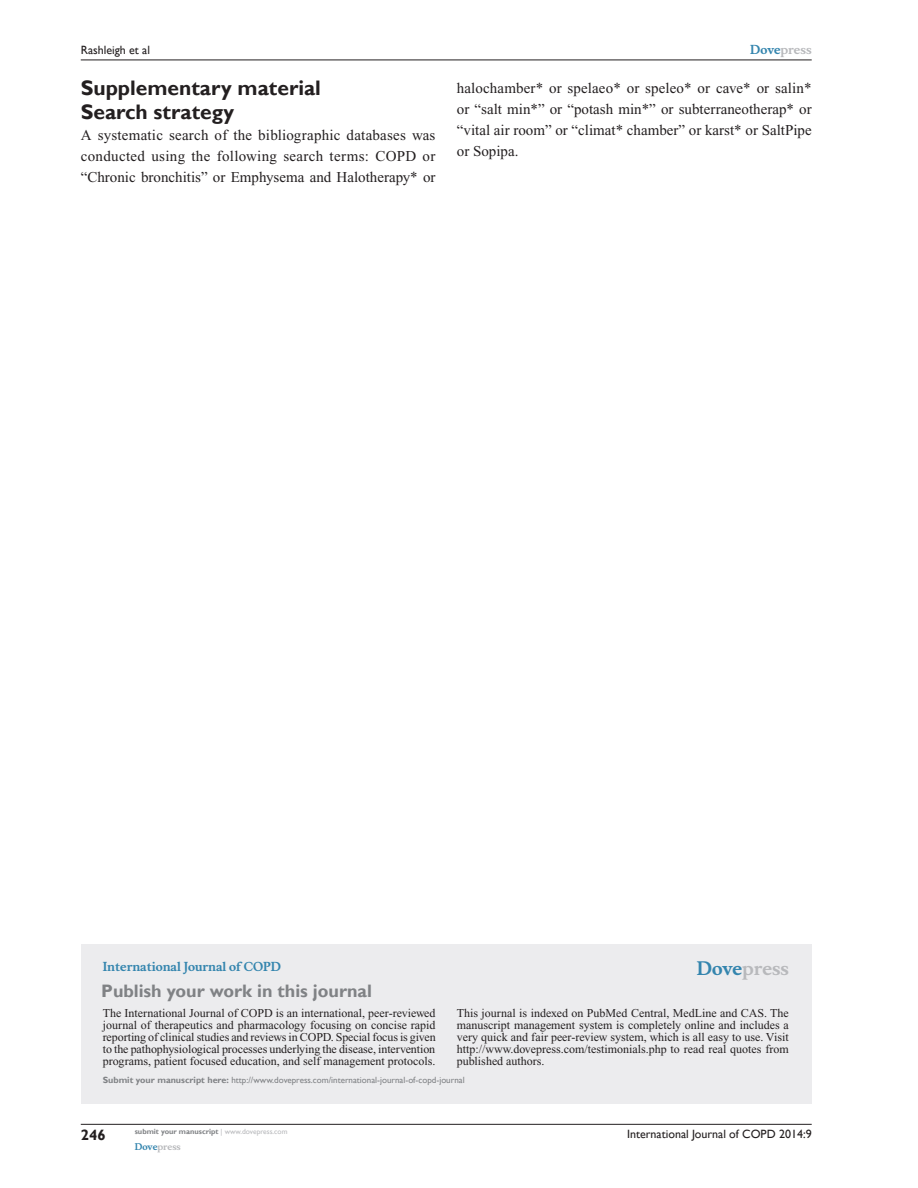
<style>
.page{position:relative;width:918px;height:1188px;background:#fff}
.page>*{position:absolute;margin:0;border:0;box-sizing:border-box;transform-origin:0 0}
.t1{font:700 21px/24px "Gill Sans";color:#231f20}
.PromBx-H1{font:700 18px "Gill Sans";color:#808285}
.PromBx-Brand{font:700 18px "Musee";color:#b8b9bc}
.TxF{font:15px/21px "Times New Roman";color:#231f20;text-align:justify}
.t2{font:700 15px "Gill Sans";color:#231f20}
.PromBx-Tx{font:12px/12px "Times New Roman";color:#231f20;text-align:justify}
.t3{font:12px "Gill Sans";color:#231f20}
.PromBx-JrnlName{font:700 12px "Musee";color:#3485ae}
.t4{font:700 12px "Musee";color:#b8b9bc}
.PromBx-SubmitMssWebA{font:9px "Gill Sans";color:#808285}
.t5{font:700 9px "Musee";color:#b8b9bc}
.t6{font:700 7.5px "Gill Sans";color:#808285}
.s1{color:#3485ae}
.s2{font-weight:700}
.s3{font-weight:400;color:#b8b9bc}
</style>
<div class="page">
<div style="left:81px;top:944px;width:731px;height:159px;background:#ececee"></div>
<hr style="left:81px;top:1124px;width:731px;height:1px;background:#231f20">
<hr style="left:81px;top:60px;width:731px;height:1px;background:#231f20">
<p class="t3" style="left:81px;top:43px;width:71px">Rashleigh et al</p>
<h1 class="t1" style="left:81px;top:77px;width:242px">Supplementary material<br>Search strategy</h1>
<p class="TxF" style="left:81px;top:125px;width:356px">A systematic search of the bibliographic databases was conducted using the following search terms: COPD or “Chronic bronchitis” or Emphysema and Halotherapy* or</p>
<p class="t4" style="left:750px;top:43px;width:63px"><span class="s1">Dove</span>press</p>
<p class="TxF" style="left:457px;top:77px;width:356px">halochamber* or spelaeo* or speleo* or cave* or salin* or “salt min*” or “potash min*” or subterraneotherap* or “vital air room” or “climat* chamber” or karst* or SaltPipe or Sopipa.</p>
<p class="PromBx-JrnlName" style="left:103px;top:959px;width:180px">International Journal of COPD</p>
<p class="PromBx-H1" style="left:101px;top:980px;width:272px">Publish your work in this journal</p>
<p class="PromBx-Brand" style="left:697px;top:958px;width:94px"><span class="s1">Dove</span>press</p>
<p class="PromBx-Tx" style="left:103px;top:1007px;width:334px">The International Journal of COPD is an international, peer-reviewed journal of therapeutics and pharmacology focusing on concise rapid reporting of clinical studies and reviews in COPD. Special focus is given to the pathophysiological processes underlying the disease, intervention programs, patient focused education, and self management protocols.</p>
<p class="PromBx-Tx" style="left:457px;top:1007px;width:333px">This journal is indexed on PubMed Central, MedLine and CAS. The manuscript management system is completely online and includes a very quick and fair peer-review system, which is all easy to use. Visit http://www.dovepress.com/testimonials.php to read real quotes from published authors.</p>
<p class="PromBx-SubmitMssWebA" style="left:103px;top:1075px;width:363px"><span class="s2">Submit your manuscript here:</span> http://www.dovepress.com/international-journal-of-copd-journal</p>
<p class="t2" style="left:81px;top:1126px;width:26px">246</p>
<p class="t6" style="left:135px;top:1127px;width:154px">submit your manuscript <span class="s3">| www.dovepress.com</span></p>
<p class="t5" style="left:135px;top:1141px;width:48px"><span class="s1">Dove</span>press</p>
<p class="t3" style="left:627px;top:1127px;width:186px">International Journal of COPD 2014:9</p>
</div>
